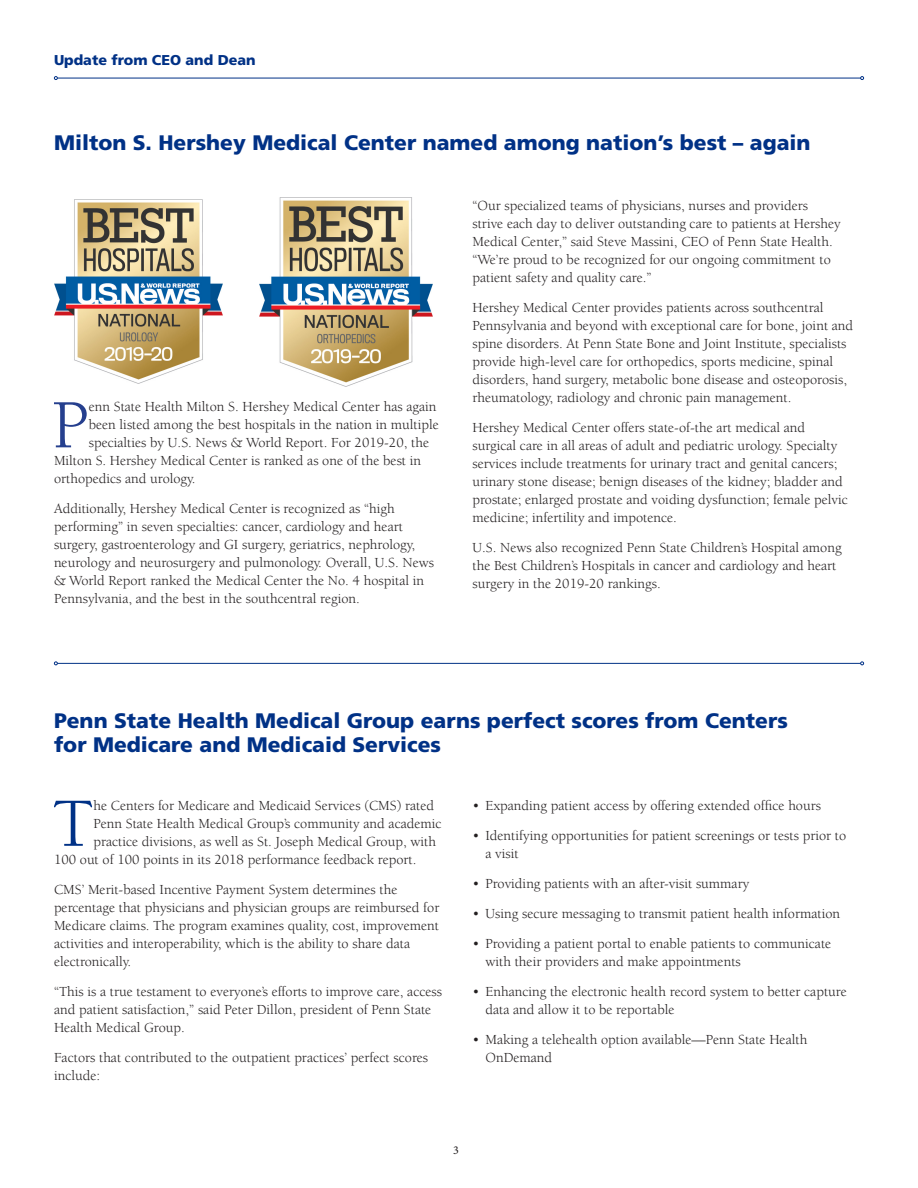
<style>
.page{position:relative;width:918px;height:1188px;background:#fff}
.page>*{position:absolute;margin:0;border:0;box-sizing:border-box;transform-origin:0 0}
.t1{font:70.95px "Berkeley";color:#253f8e}
.t2{font:70.95px "Berkeley";color:#003186}
.t3{font:900 21px/24px "Frutiger";color:#003186}
.t4{font:14.25px/18px "Berkeley";color:#231f20}
.t5{font:900 14.25px "Frutiger";color:#003186}
.t6{font:12px "Minion Pro";color:#231f20}
</style>
<div class="page">
<hr style="left:57px;top:78px;width:804px;height:1px;background:#003186">
<svg style="left:54px;top:76px;width:4px;height:4px"></svg>
<svg style="left:860px;top:76px;width:4px;height:4px"></svg>
<hr style="left:57px;top:663px;width:804px;height:1px;background:#003186">
<img style="left:259px;top:198px;width:173px;height:189px">
<img style="left:54px;top:200px;width:169px;height:184px">
<p class="t5" style="left:54px;top:52px;width:203px">Update from CEO and Dean</p>
<p class="t3" style="left:54px;top:131px;width:758px">Milton S. Hershey Medical Center named among nation’s best – again</p>
<p class="t1" style="left:52px;top:388px;width:38px">P</p>
<p class="t4" style="left:89px;top:398px;width:349px">enn State Health Milton S. Hershey Medical Center has again</p>
<p class="t4" style="left:89px;top:416px;width:352px">been listed among the best hospitals in the nation in multiple</p>
<p class="t4" style="left:89px;top:434px;width:342px">specialties by U.S. News &amp; World Report. For 2019-20, the</p>
<p class="t4" style="left:54px;top:452px;width:369px">Milton S. Hershey Medical Center is ranked as one of the best in</p>
<p class="t4" style="left:54px;top:470px;width:143px">orthopedics and urology.</p>
<p class="t4" style="left:54px;top:500px;width:382px">Additionally, Hershey Medical Center is recognized as “high performing” in seven specialties: cancer, cardiology and heart surgery, gastroenterology and GI surgery, geriatrics, nephrology, neurology and neurosurgery and pulmonology. Overall, U.S. News &amp; World Report ranked the Medical Center the No. 4 hospital in Pennsylvania, and the best in the southcentral region.</p>
<p class="t4" style="left:472px;top:196px;width:370px">“Our specialized teams of physicians, nurses and providers strive each day to deliver outstanding care to patients at Hershey Medical Center,” said Steve Massini, CEO of Penn State Health. “We’re proud to be recognized for our ongoing commitment to patient safety and quality care.”</p>
<p class="t4" style="left:472px;top:298px;width:382px">Hershey Medical Center provides patients across southcentral Pennsylvania and beyond with exceptional care for bone, joint and spine disorders. At Penn State Bone and Joint Institute, specialists provide high-level care for orthopedics, sports medicine, spinal disorders, hand surgery, metabolic bone disease and osteoporosis, rheumatology, radiology and chronic pain management.</p>
<p class="t4" style="left:472px;top:418px;width:377px">Hershey Medical Center offers state-of-the art medical and surgical care in all areas of adult and pediatric urology. Specialty services include treatments for urinary tract and genital cancers; urinary stone disease; benign diseases of the kidney; bladder and prostate; enlarged prostate and voiding dysfunction; female pelvic medicine; infertility and impotence.</p>
<p class="t4" style="left:472px;top:538px;width:371px">U.S. News also recognized Penn State Children’s Hospital among the Best Children’s Hospitals in cancer and cardiology and heart surgery in the 2019-20 rankings.</p>
<p class="t3" style="left:54px;top:708px;width:735px">Penn State Health Medical Group earns perfect scores from Centers for Medicare and Medicaid Services</p>
<p class="t2" style="left:53px;top:786px;width:42px">T</p>
<p class="t4" style="left:93px;top:797px;width:342px">he Centers for Medicare and Medicaid Services (CMS) rated</p>
<p class="t4" style="left:93px;top:815px;width:350px">Penn State Health Medical Group’s community and academic</p>
<p class="t4" style="left:93px;top:833px;width:344px">practice divisions, as well as St. Joseph Medical Group, with</p>
<p class="t4" style="left:54px;top:851px;width:364px">100 out of 100 points in its 2018 performance feedback report.</p>
<p class="t4" style="left:54px;top:881px;width:387px">CMS’ Merit-based Incentive Payment System determines the percentage that physicians and physician groups are reimbursed for Medicare claims. The program examines quality, cost, improvement activities and interoperability, which is the ability to share data electronically.</p>
<p class="t4" style="left:54px;top:983px;width:390px">“This is a true testament to everyone’s efforts to improve care, access and patient satisfaction,” said Peter Dillon, president of Penn State<br>Health Medical Group.</p>
<p class="t4" style="left:54px;top:1049px;width:376px">Factors that contributed to the outpatient practices’ perfect scores include:</p>
<p class="t4" style="left:472px;top:797px;width:350px">• Expanding patient access by offering extended office hours</p>
<p class="t4" style="left:485px;top:827px;width:362px;text-indent:-13px">• Identifying opportunities for patient screenings or tests prior to a visit</p>
<p class="t4" style="left:472px;top:875px;width:278px">• Providing patients with an after-visit summary</p>
<p class="t4" style="left:472px;top:905px;width:369px">• Using secure messaging to transmit patient health information</p>
<p class="t4" style="left:485px;top:935px;width:347px;text-indent:-13px">• Providing a patient portal to enable patients to communicate with their providers and make appointments</p>
<p class="t4" style="left:485px;top:983px;width:363px;text-indent:-13px">• Enhancing the electronic health record system to better capture data and allow it to be reportable</p>
<p class="t4" style="left:485px;top:1031px;width:323px;text-indent:-13px">• Making a telehealth option available—Penn State Health<br>OnDemand</p>
<p class="t6" style="left:453px;top:1142px;width:7px">3</p>
</div>
